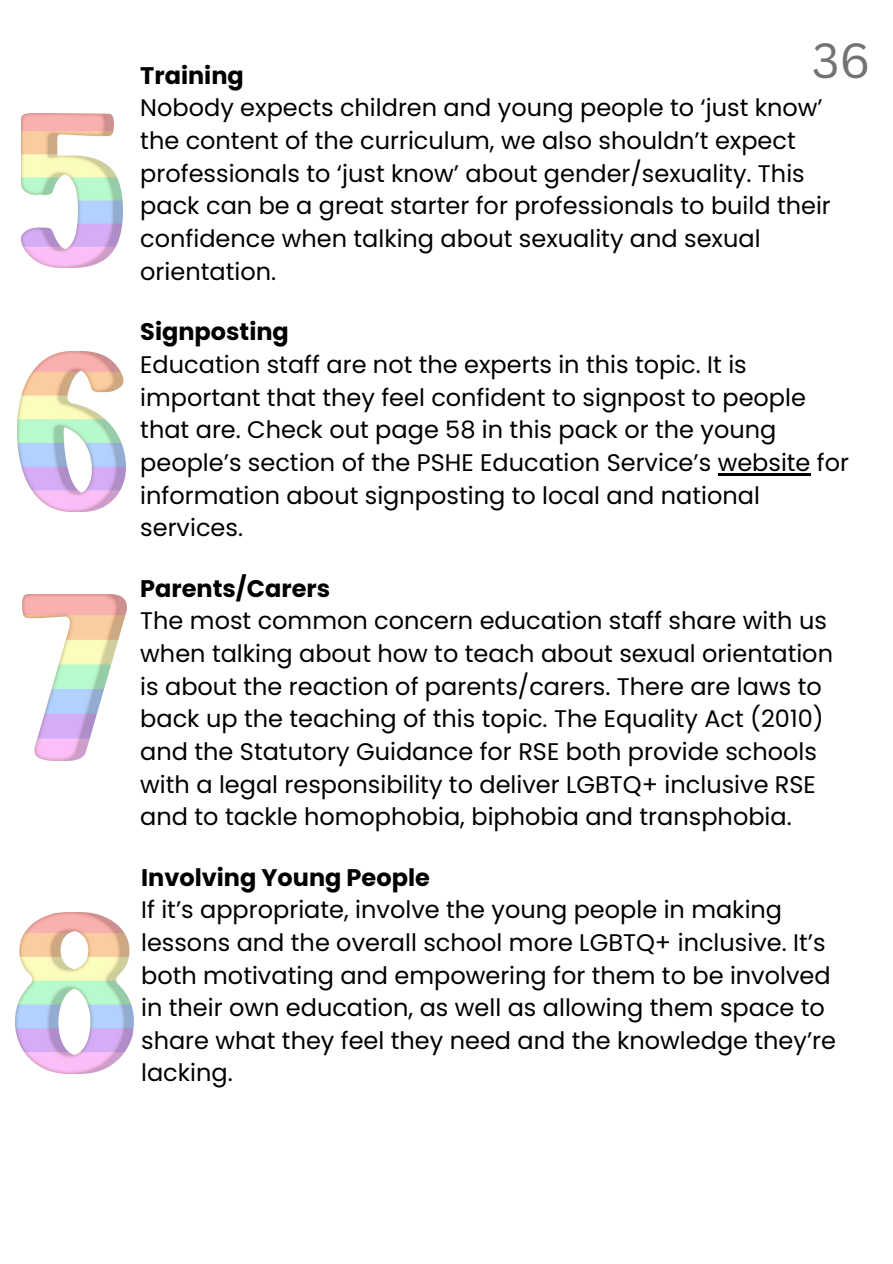
<style>
.page{position:relative;width:893px;height:1264px;background:#fff}
.page>*{position:absolute;margin:0;border:0;box-sizing:border-box;transform-origin:0 0}
.t1{font:48px "Canva Sans";color:#737373}
.t2{font:24px/32.7px "Poppins";color:#000}
.t3{font:700 24px "Poppins";color:#000}
</style>
<div class="page">
<img style="left:22px;top:113px;width:101px;height:154px">
<img style="left:18px;top:351px;width:108px;height:160px">
<img style="left:23px;top:594px;width:103px;height:166px">
<img style="left:15px;top:912px;width:119px;height:160px">
<hr style="left:717px;top:473px;width:93px;height:2px;background:#000">
<p class="t1" style="left:811px;top:27px;width:60px">36</p>
<p class="t3" style="left:140px;top:59px;width:105px">Training</p>
<p class="t2" style="left:140px;top:92px;width:692px">Nobody expects children and young people to ‘just know’ the content of the curriculum, we also shouldn’t expect professionals to ‘just know’ about gender/sexuality. This pack can be a great starter for professionals to build their confidence when talking about sexuality and sexual orientation.</p>
<p class="t3" style="left:140px;top:315px;width:150px">Signposting</p>
<p class="t2" style="left:140px;top:348px;width:710px">Education staff are not the experts in this topic. It is important that they feel confident to signpost to people that are. Check out page 58 in this pack or the young people’s section of the PSHE Education Service’s website for information about signposting to local and national services.</p>
<p class="t3" style="left:140px;top:571px;width:191px">Parents/Carers</p>
<p class="t2" style="left:140px;top:604px;width:694px">The most common concern education staff share with us when talking about how to teach about sexual orientation is about the reaction of parents/carers. There are laws to back up the teaching of this topic. The Equality Act (2010) and the Statutory Guidance for RSE both provide schools with a legal responsibility to deliver LGBTQ+ inclusive RSE and to tackle homophobia, biphobia and transphobia.</p>
<p class="t3" style="left:141px;top:860px;width:290px">Involving Young People</p>
<p class="t2" style="left:141px;top:893px;width:696px">If it’s appropriate, involve the young people in making lessons and the overall school more LGBTQ+ inclusive. It’s both motivating and empowering for them to be involved in their own education, as well as allowing them space to share what they feel they need and the knowledge they’re lacking.</p>
</div>
